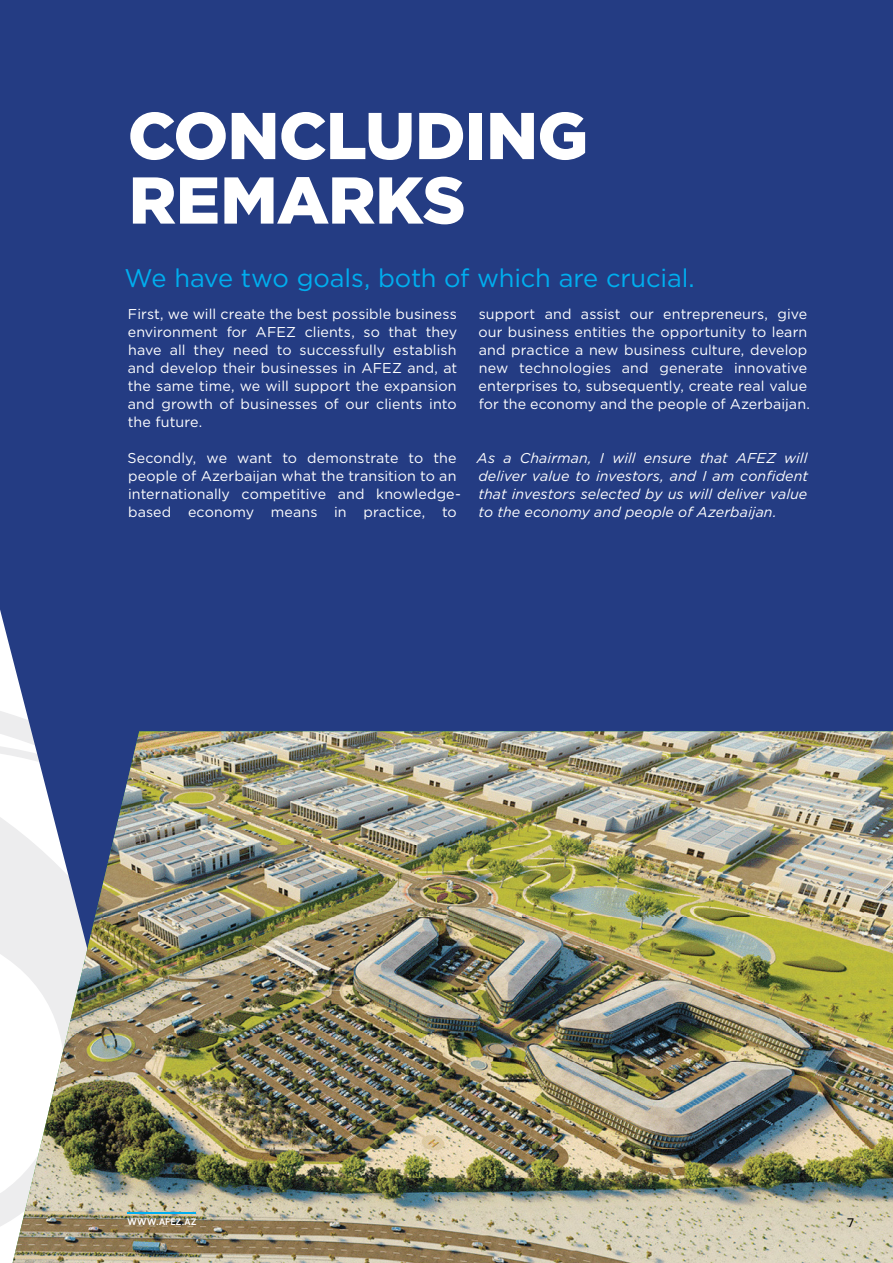
<style>
.page{position:relative;width:893px;height:1263px;background:#243c83}
.page>*{position:absolute;margin:0;border:0;box-sizing:border-box;transform-origin:0 0}
.t1{font:900 66px/64.5px "Gotham";letter-spacing:-.01em;color:#fff}
.t2{font:25.5px "Gotham";letter-spacing:-.01em;color:#00aeef}
.t3{font:14.25px/18px "Gotham";letter-spacing:.01em;color:#fff}
.t4{font:italic 14.25px/18px "Gotham";letter-spacing:.005em;color:#fff;text-align:justify}
.t5{font:500 12px "Satoshi";color:#000}
.t6{font:700 9px "Satoshi";letter-spacing:.03em;color:#fff}
</style>
<div class="page">
<img style="left:13px;top:731px;width:880px;height:532px">
<hr style="left:128px;top:1212px;width:68px;height:1px;background:#00aeef">
<h1 class="t1" style="left:128px;top:103px;width:462px">CONCLUDING<br>REMARKS</h1>
<h2 class="t2" style="left:125px;top:261px;width:571px">We have two goals, both of which are crucial.</h2>
<p class="t3" style="left:128px;top:305px;width:331px;text-align:justify">First, we will create the best possible business environment for AFEZ clients, so that they have all they need to successfully establish and develop their businesses in AFEZ and, at the same time, we will support the expansion and growth of businesses of our clients into the future.</p>
<p class="t3" style="left:128px;top:449px;width:335px">Secondly, we want to demonstrate to the people of Azerbaijan what the transition to an internationally competitive and knowledge&shy;based economy means in practice, to</p>
<p class="t3" style="left:478px;top:305px;width:333px">support and assist our entrepreneurs, give our business entities the opportunity to learn and practice a new business culture, develop new technologies and generate innovative enterprises to, subsequently, create real value for the economy and the people of Azerbaijan.</p>
<p class="t4" style="left:477px;top:449px;width:333px">As a Chairman, I will ensure that AFEZ will deliver value to investors, and I am confident that investors selected by us will deliver value to the economy and people of Azerbaijan.</p>
<p class="t6" style="left:128px;top:1215px;width:70px">WWW.AFEZ.AZ</p>
<p class="t5" style="left:847px;top:1214px;width:8px">7</p>
</div>
